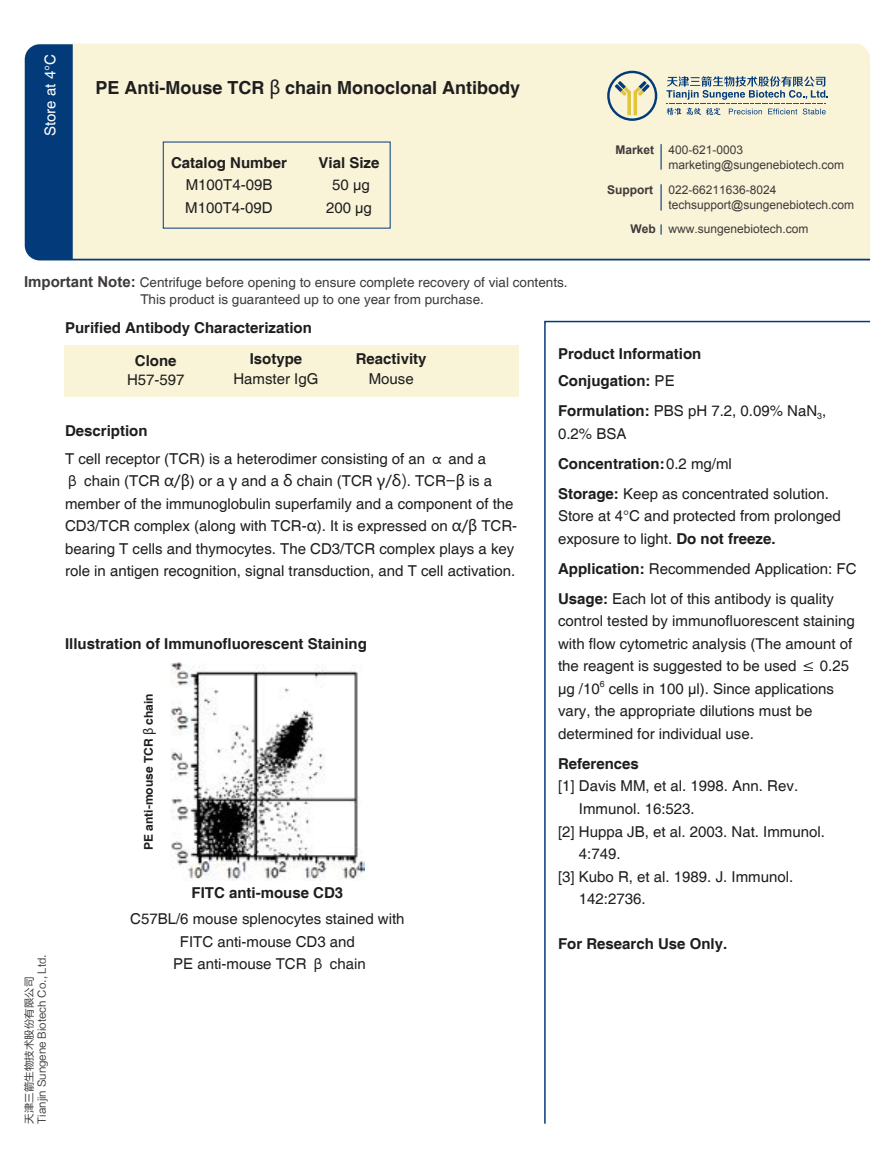
<style>
.page{position:relative;width:893px;height:1149px;background:#fff}
.page>*{position:absolute;margin:0;border:0;box-sizing:border-box;transform-origin:0 0}
.t1{font:700 18px "Helvetica";color:#1f1e1d}
.t2{font:15px/22.5px "Helvetica";color:#1f1e1d}
.t3{font:700 15px/32.5px "Helvetica";color:#1f1e1d}
.t4{font:15px "Helvetica";color:#fff}
.t5{font:13.5px/16.2px "Helvetica";color:#3d3a39}
.t6{font:12px/14.9px "Arial";color:#3d3a39}
.t7{font:700 12px "Helvetica";color:#1f1e1d}
.t8{font:700 12px "Arial";color:#3d3a39}
.t9{font:10.5px/12.6px "FZLTHK GBK1 0";color:#3d3a39}
.t10{font:8.7px "Helvetica";color:#1f1e1d}
.s1{font-family:"Microsoft Ya Hei";font-weight:400}
.s2{font-family:"Arial";font-weight:700;font-size:15px}
.s3{font-weight:700}
.s4{font-family:"FZLTHK GBK1 0"}
.s5{font-family:"Microsoft Ya Hei"}
.s6{font-weight:400}
</style>
<div class="page">
<div style="left:65px;top:344px;width:454px;height:52px;background:#f9f3d8"></div>
<svg style="left:544px;top:320px;width:327px;height:804px"></svg>
<svg style="left:25px;top:44px;width:845px;height:216px;background:#e5e4d0"></svg>
<img style="left:170px;top:662px;width:195px;height:217px">
<p class="t4" style="left:42px;top:136px;width:83px;rotate:-90deg">Store at 4°C</p>
<p class="t1" style="left:95px;top:77px;width:426px">PE Anti-Mouse TCR <span class="s1">β</span> chain Monoclonal Antibody</p>
<p class="t3" style="left:171px;top:147px;width:117px">Catalog Number</p>
<p class="t2" style="left:185px;top:174px;width:89px">M100T4-09B<br>M100T4-09D</p>
<p class="t3" style="left:319px;top:147px;width:62px">Vial Size</p>
<p class="t2" style="left:326px;top:174px;width:47px;text-align:center">50 μg<br>200 μg</p>
<p class="t5" style="left:140px;top:275px;width:429px;text-indent:-116px"><span class="s2">Important Note:</span> Centrifuge before opening to ensure complete recovery of vial contents.<br>This product is guaranteed up to one year from purchase.</p>
<p class="t6" style="left:668px;top:142px;width:177px;text-indent:-53px"><span class="s3">Market</span> 400-621-0003 marketing@sungenebiotech.com</p>
<p class="t8" style="left:607px;top:182px;width:47px">Support</p>
<p class="t6" style="left:668px;top:182px;width:187px">022-66211636-8024 techsupport@sungenebiotech.com</p>
<p class="t6" style="left:630px;top:222px;width:180px"><span class="s3">Web</span> www.sungenebiotech.com</p>
<p class="t3" style="left:135px;top:312px;width:178px;text-indent:-70px">Purified Antibody Characterization<br>Clone</p>
<p class="t2" style="left:127px;top:369px;width:59px">H57-597</p>
<p class="t3" style="left:250px;top:343px;width:54px">Isotype</p>
<p class="t2" style="left:233px;top:367px;width:87px">Hamster IgG</p>
<p class="t3" style="left:65px;top:415px;width:84px">Description</p>
<p class="t3" style="left:356px;top:343px;width:72px">Reactivity</p>
<p class="t2" style="left:369px;top:367px;width:47px">Mouse</p>
<p class="t2" style="left:65px;top:447px;width:454px">T cell receptor (TCR) is a heterodimer consisting of an <span class="s4">α</span> and a<br><span class="s4">β</span> chain (TCR <span class="s5">α/β</span>) or a <span class="s5">γ</span> and a <span class="s5">δ</span> chain (TCR <span class="s5">γ/δ</span><span class="s4">)</span>. TCR<span class="s4">-</span><span class="s5">β</span> is a member of the immunoglobulin superfamily and a component of the CD3/TCR complex (along with TCR-<span class="s5">α</span>). It is expressed on <span class="s5">α/β</span> TCR&shy;bearing T cells and thymocytes. The CD3/TCR complex plays a key role in antigen recognition, signal transduction, and T cell activation.</p>
<p class="t9" style="left:23px;top:1123px;width:171px;rotate:-90deg">天津三箭生物技术股份有限公司<br>Tianjin Sungene Biotech Co., Ltd.</p>
<p class="t3" style="left:65px;top:628px;width:303px">Illustration of Immunofluorescent Staining</p>
<p class="t7" style="left:141px;top:849px;width:158px;rotate:-90deg">PE anti-mouse TCR <span class="s1">β</span> chain</p>
<p class="t3" style="left:192px;top:876px;width:153px">FITC anti-mouse CD3</p>
<p class="t2" style="left:130px;top:908px;width:276px;text-align:center">C57BL/6 mouse splenocytes stained with<br>FITC anti-mouse CD3 and<br>PE anti-mouse TCR <span class="s4">β</span> chain</p>
<p class="t3" style="left:558px;top:338px;width:145px">Product Information</p>
<p class="t3" style="left:558px;top:366px;width:270px;line-height:30px">Conjugation: <span class="s6">PE<br></span>Formulation: <span class="s6">PBS pH 7.2, 0.09% NaN</span><sub>3</sub><span class="s6">,</span></p>
<p class="t2" style="left:558px;top:419px;width:272px;line-height:30px">0.2% BSA<br><span class="s3">Concentration:</span>0.2 mg/ml<br><span class="s3">Storage:</span> Keep as concentrated solution.</p>
<p class="t2" style="left:558px;top:505px;width:284px">Store at 4°C and protected from prolonged exposure to light. <span class="s3">Do not freeze.</span></p>
<p class="t2" style="left:558px;top:554px;width:300px;line-height:30px"><span class="s3">Application:</span> Recommended Application: FC<br><span class="s3">Usage:</span> Each lot of this antibody is quality</p>
<p class="t2" style="left:558px;top:610px;width:298px">control tested by immunofluorescent staining with flow cytometric analysis (The amount of the reagent is suggested to be used ≤ 0.25 µg /10</p>
<p class="t10" style="left:600px;top:678px;width:6px">6</p>
<p class="t2" style="left:558px;top:677px;width:277px;text-indent:51px">cells in 100 µl). Since applications vary, the appropriate dilutions must be determined for individual use.</p>
<p class="t3" style="left:558px;top:748px;width:82px">References</p>
<p class="t2" style="left:558px;top:775px;width:242px">[1] Davis MM, et al. 1998. Ann. Rev.</p>
<p class="t2" style="left:579px;top:797px;width:117px">Immunol. 16:523.</p>
<p class="t2" style="left:558px;top:820px;width:268px">[2] Huppa JB, et al. 2003. Nat. Immunol.</p>
<p class="t2" style="left:579px;top:842px;width:43px">4:749.</p>
<p class="t2" style="left:558px;top:865px;width:237px">[3] Kubo R, et al. 1989. J. Immunol.</p>
<p class="t2" style="left:579px;top:887px;width:68px">142:2736.</p>
<p class="t3" style="left:558px;top:928px;width:171px">For Research Use Only.</p>
</div>
